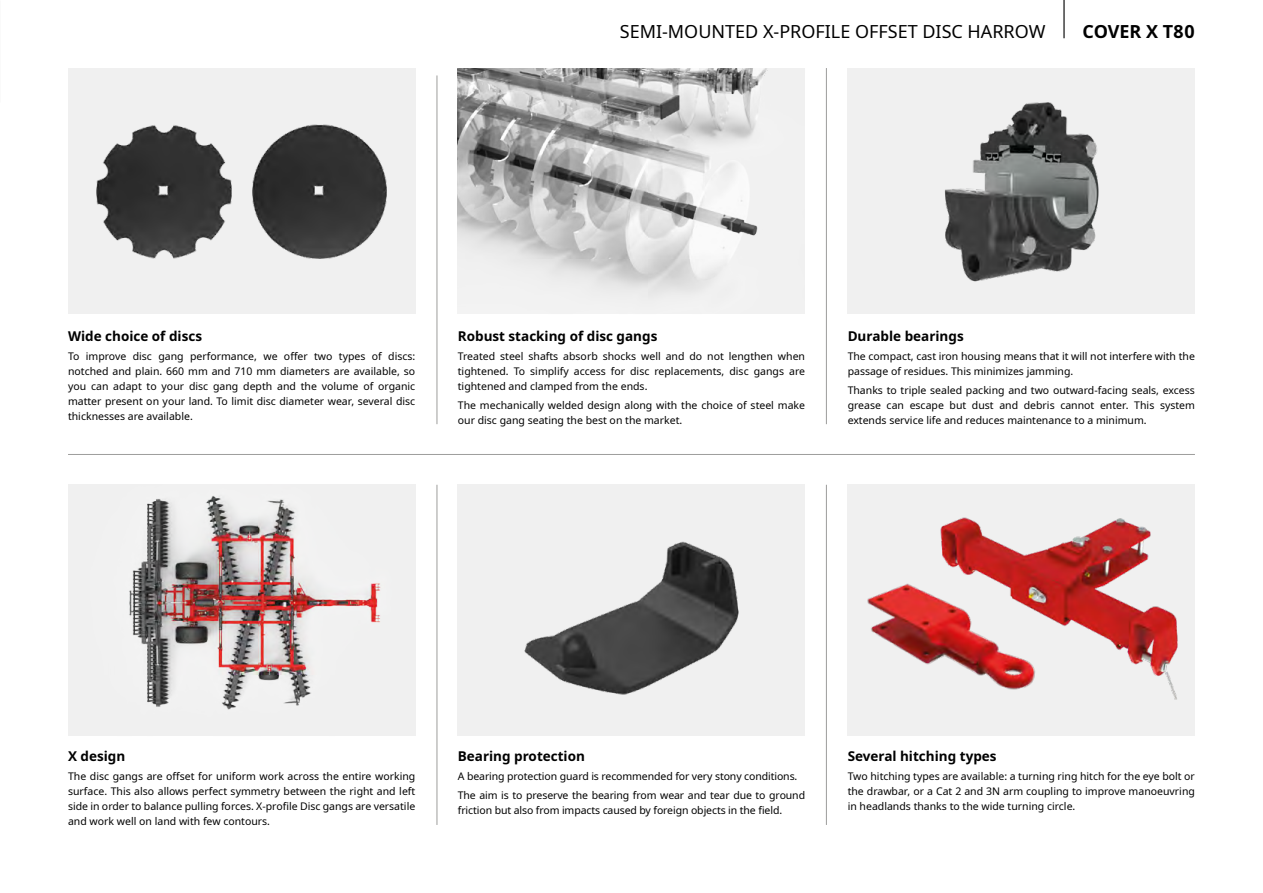
<style>
.page{position:relative;width:1263px;height:893px;background:#fff}
.page>*{position:absolute;margin:0;border:0;box-sizing:border-box;transform-origin:0 0}
.Titre_tête_de_page_n{font:18px "Noto Sans";color:#000}
.Titre_tête_de_page_n-2{font:700 18px "Noto Sans";color:#000}
.Sous_titre{font:700 13.5px "Noto Sans";color:#000}
.Texte_justifié{font:10.5px/15px "Noto Sans";color:#000;text-align:justify}
</style>
<div class="page">
<div style="left:68px;top:69px;width:347px;height:245px;background:#f0f0f0"></div>
<hr style="left:68px;top:454px;width:1127px;height:1px;background:#9d9d9c">
<hr style="left:437px;top:75px;width:1px;height:349px;background:#9d9d9c">
<hr style="left:437px;top:485px;width:1px;height:340px;background:#9d9d9c">
<img style="left:458px;top:69px;width:347px;height:245px">
<hr style="left:826px;top:68px;width:1px;height:356px;background:#9d9d9c">
<hr style="left:826px;top:485px;width:1px;height:340px;background:#9d9d9c">
<div style="left:848px;top:69px;width:347px;height:245px;background:#f0f0f0"></div>
<img style="left:944px;top:102px;width:155px;height:180px">
<img style="left:68px;top:485px;width:347px;height:251px">
<img style="left:96px;top:125px;width:136px;height:134px">
<img style="left:252px;top:124px;width:135px;height:135px">
<div style="left:848px;top:485px;width:347px;height:251px;background:#f0f0f0"></div>
<div style="left:458px;top:485px;width:347px;height:251px;background:#f0f0f0"></div>
<img style="left:524px;top:541px;width:215px;height:154px">
<img style="left:940px;top:517px;width:238px;height:183px">
<img style="left:867px;top:580px;width:172px;height:119px">
<hr style="left:1063px;top:0;width:1px;height:38px;background:#000">
<hr style="left:1148px;top:855px;width:1px;height:38px;background:#9d9d9c">
<p class="Titre_tête_de_page_n" style="left:620px;top:19px;width:427px">SEMI-MOUNTED X-PROFILE OFFSET DISC HARROW</p>
<p class="Titre_tête_de_page_n-2" style="left:1082px;top:19px;width:114px">COVER X T80</p>
<p class="Sous_titre" style="left:68px;top:326px;width:136px">Wide choice of discs</p>
<p class="Texte_justifié" style="left:68px;top:349px;width:349px">To improve disc gang performance, we offer two types of discs: notched and plain. 660 mm and 710 mm diameters are available, so you can adapt to your disc gang depth and the volume of organic matter present on your land. To limit disc diameter wear, several disc thicknesses are available.</p>
<p class="Sous_titre" style="left:458px;top:326px;width:201px">Robust stacking of disc gangs</p>
<p class="Texte_justifié" style="left:458px;top:349px;width:349px">Treated steel shafts absorb shocks well and do not lengthen when tightened. To simplify access for disc replacements, disc gangs are tightened and clamped from the ends.</p>
<p class="Texte_justifié" style="left:458px;top:398px;width:349px">The mechanically welded design along with the choice of steel make our disc gang seating the best on the market.</p>
<p class="Sous_titre" style="left:848px;top:326px;width:118px">Durable bearings</p>
<p class="Texte_justifié" style="left:848px;top:349px;width:349px">The compact, cast iron housing means that it will not interfere with the passage of residues. This minimizes jamming.</p>
<p class="Texte_justifié" style="left:848px;top:383px;width:349px">Thanks to triple sealed packing and two outward-facing seals, excess grease can escape but dust and debris cannot enter. This system extends service life and reduces maintenance to a minimum.</p>
<p class="Sous_titre" style="left:68px;top:746px;width:59px">X design</p>
<p class="Texte_justifié" style="left:68px;top:769px;width:349px">The disc gangs are offset for uniform work across the entire working surface. This also allows perfect symmetry between the right and left side in order to balance pulling forces. X-profile Disc gangs are versatile and work well on land with few contours.</p>
<p class="Sous_titre" style="left:458px;top:746px;width:129px">Bearing protection</p>
<p class="Texte_justifié" style="left:458px;top:769px;width:341px">A bearing protection guard is recommended for very stony conditions.</p>
<p class="Texte_justifié" style="left:458px;top:788px;width:349px">The aim is to preserve the bearing from wear and tear due to ground friction but also from impacts caused by foreign objects in the field.</p>
<p class="Sous_titre" style="left:848px;top:746px;width:150px">Several hitching types</p>
<p class="Texte_justifié" style="left:848px;top:769px;width:349px">Two hitching types are available: a turning ring hitch for the eye bolt or the drawbar, or a Cat 2 and 3N arm coupling to improve manoeuvring in headlands thanks to the wide turning circle.</p>
</div>
